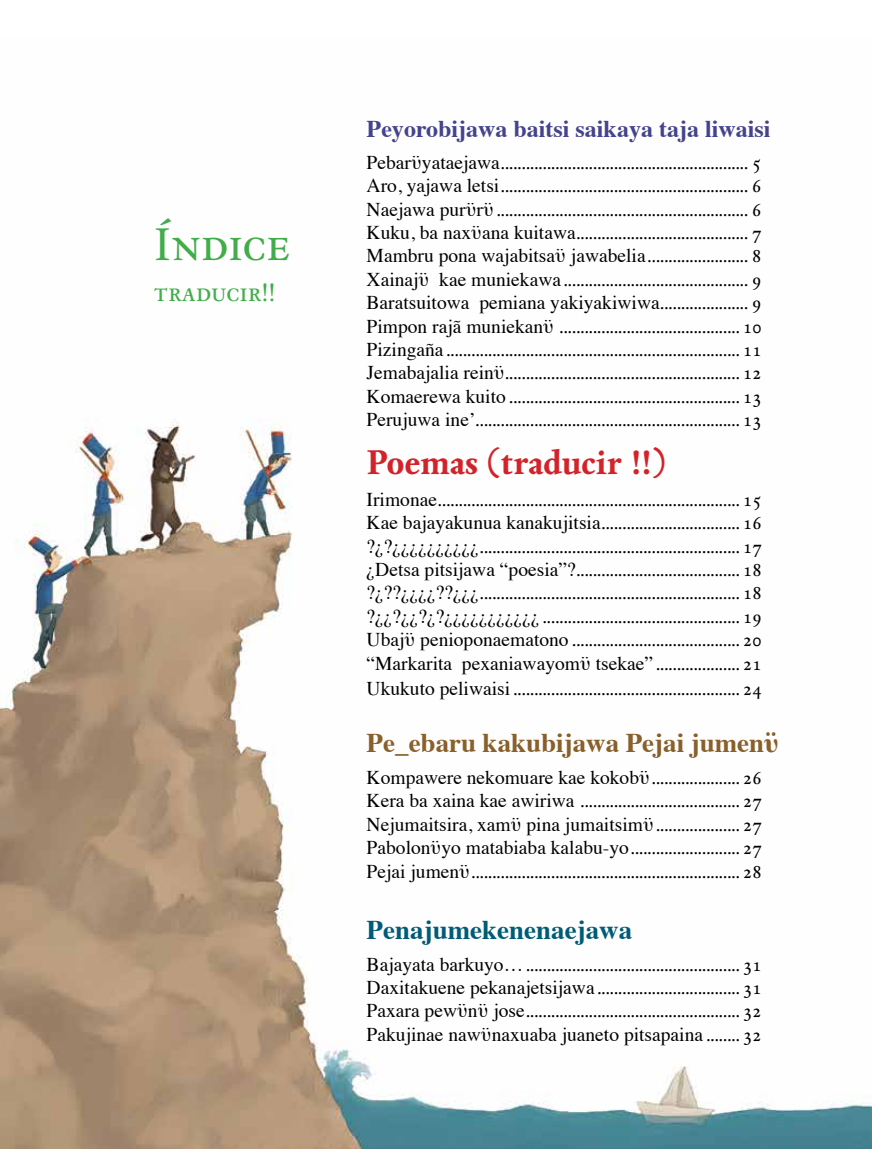
<style>
.page{position:relative;width:872px;height:1149px;background:#fff}
.page>*{position:absolute;margin:0;border:0;box-sizing:border-box;transform-origin:0 0}
.t1{font:48px "Espinosa Nova";letter-spacing:-.01em;color:#41ad49}
.t2{font:700 36px "Espinosa Nova";letter-spacing:-.005em;color:#d2232a}
.t3{font:700 27px "Times";color:#895f2a}
.t4{font:700 27px "Times";color:#005c76}
.t5{font:27px "Espinosa Nova";color:#41ad49}
.t6{font:700 24px "Times";color:#44438d}
.t7{font:19.5px/23.4px "Espinosa Nova";color:#000;text-align:justify}
.t8{font:19.5px/23.4px "Times";color:#000}
.s1{font-family:"Times"}
.s2{font-family:"Espinosa Nova"}
</style>
<div class="page">
<img style="left:0;top:422px;width:872px;height:726px">
<h1 class="t1" style="left:154px;top:217px;width:138px">Índice</h1>
<h3 class="t5" style="left:154px;top:277px;width:123px">traducir!!</h3>
<p class="t6" style="left:367px;top:106px;width:405px">Peyorobijawa baitsi saikaya taja liwaisi</p>
<p class="t7" style="left:367px;top:151px;width:396px"><span class="s1">Pebarϋyataejawa</span>........................................................... 5<br><span class="s1">Aro, yajawa letsi</span>........................................................... 6<br><span class="s1">Naejawa purϋrϋ</span>............................................................ 6<br><span class="s1">Kuku, ba naxϋana kuitawa</span>......................................... 7</p>
<p class="t8" style="left:367px;top:242px;width:396px">Mambru pona wajabitsaϋ jawabelia<span class="s2">........................ 8</span></p>
<p class="t7" style="left:367px;top:268px;width:396px"><span class="s1">Xainajϋ kae muniekawa</span> ............................................ 9</p>
<p class="t8" style="left:367px;top:289px;width:396px">Baratsuitowa pemiana yakiyakiwiwa<span class="s2">..................... 9</span></p>
<p class="t7" style="left:366px;top:315px;width:396px"><span class="s1">Pimpon rajã muniekanϋ</span> ........................................... 10<br><span class="s1">Pizingaña</span> ...................................................................... 11<br><span class="s1">Jemabajalia reinϋ</span>........................................................ 12<br><span class="s1">Komaerewa kuito</span> ....................................................... 13<br><span class="s1">Perujuwa ine̓</span>............................................................... 13</p>
<h2 class="t2" style="left:367px;top:442px;width:301px">Poemas (traducir !!)</h2>
<p class="t7" style="left:367px;top:488px;width:396px"><span class="s1">Irimonae</span>........................................................................ 15<br><span class="s1">Kae bajayakunua kanakujitsia</span>................................. 16 <span class="s1">?¿?¿¿¿¿¿¿¿¿¿¿</span>.............................................................. 17 <span class="s1">¿Detsa pitsijawa “poesia”?</span>....................................... 18 <span class="s1">?¿??¿¿¿¿??¿¿¿</span>.............................................................. 18 <span class="s1">?¿¿?¿¿?¿?¿¿¿¿¿¿¿¿¿¿¿</span> ............................................... 19<br><span class="s1">Ubajϋ penioponaematono</span> ........................................ 20</p>
<p class="t8" style="left:367px;top:649px;width:396px">“Markarita pexaniawayomϋ tsekae” <span class="s2">.................... 21</span></p>
<p class="t7" style="left:367px;top:677px;width:396px"><span class="s1">Ukukuto peliwaisi</span> ...................................................... 24</p>
<h3 class="t3" style="left:367px;top:716px;width:414px">Pe_ebaru kakubijawa Pejai jumenϋ</h3>
<p class="t8" style="left:367px;top:763px;width:396px">Kompawere nekomuare kae kokobϋ<span class="s2">..................... 26</span></p>
<p class="t7" style="left:367px;top:789px;width:396px"><span class="s1">Kera ba xaina kae awiriwa</span> ...................................... 27</p>
<p class="t8" style="left:367px;top:810px;width:396px">Nejumaitsira, xamϋ pina jumaitsimϋ<span class="s2">.................... 27<br></span>Pabolonϋyo matabiaba kalabu-yo<span class="s2">.......................... 27</span></p>
<p class="t7" style="left:367px;top:859px;width:396px"><span class="s1">Pejai jumenϋ</span>................................................................ 28</p>
<h3 class="t4" style="left:367px;top:903px;width:267px">Penajumekenenaejawa</h3>
<p class="t7" style="left:367px;top:952px;width:396px"><span class="s1">Bajayata barkuyo…</span>................................................... 31<br><span class="s1">Daxitakuene pekanajetsijawa</span> .................................. 31<br><span class="s1">Paxara pewϋnϋ jose</span>................................................... 32</p>
<p class="t8" style="left:367px;top:1020px;width:396px">Pakujinae nawϋnaxuaba juaneto pitsapaina <span class="s2">........ 32</span></p>
</div>
